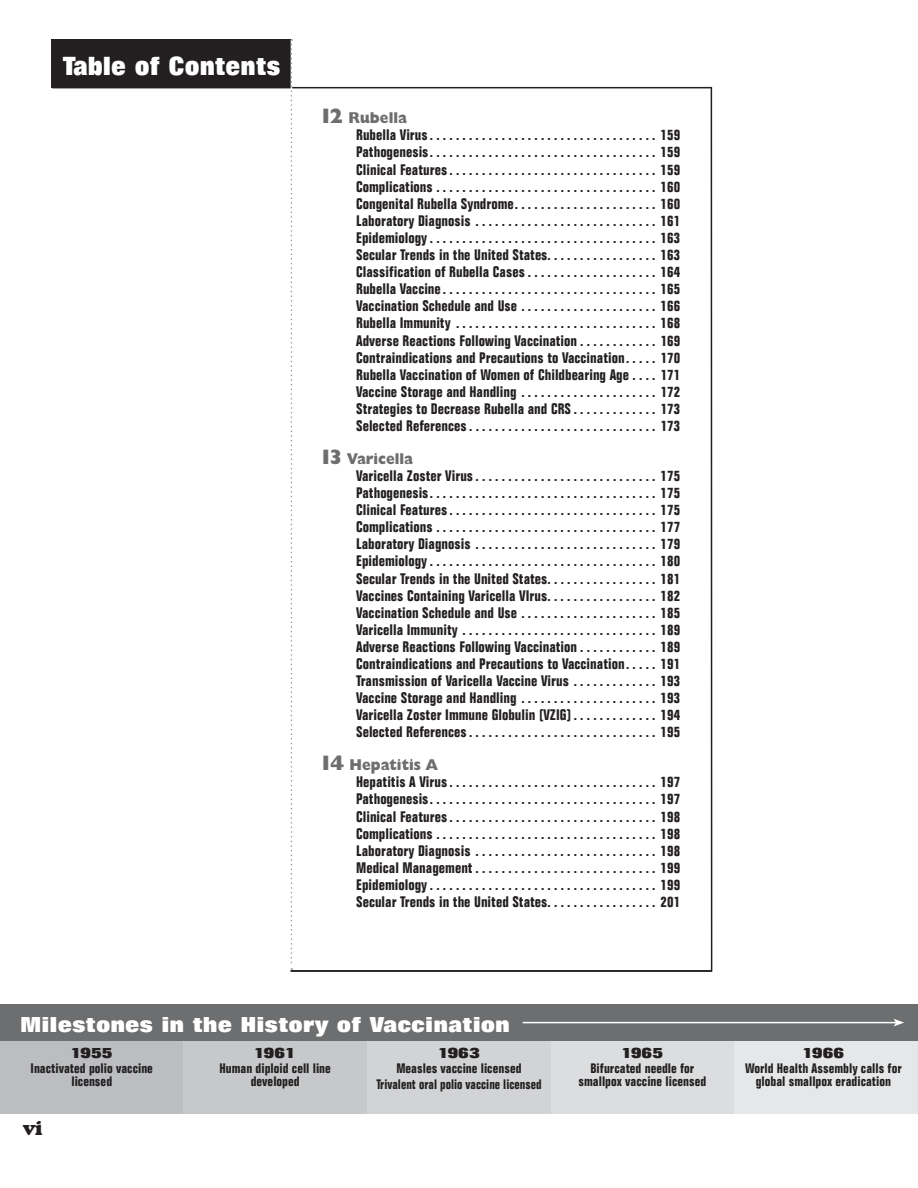
<style>
.page{position:relative;width:918px;height:1188px;background:#fff}
.page>*{position:absolute;margin:0;border:0;box-sizing:border-box;transform-origin:0 0}
.t1{font:800 25.5px "Folio BT";color:#fff;scale:.85 1}
.t2{font:800 21px "Folio BT";color:#fff}
.t3{font:19.5px "Goudy Heavyface BT";color:#231f20}
.t4{font:800 15.75px "Gill Sans";color:#6d6e70;scale:.9 1}
.t5{font:700 condensed 15px/17.1px "Folio BT";color:#231f20;text-align:justify}
.t6{font:800 15px "Folio BT";color:#231f20}
.t7{font:700 condensed 13.5px/13.5px "Folio BT";color:#231f20;text-align:center}
.s1{font-size:21px}
</style>
<div class="page">
<hr style="left:52px;top:87px;width:659px;height:1px;background:#231f20">
<hr style="left:711px;top:87px;width:1px;height:884px;background:#231f20">
<hr style="left:291px;top:970px;width:421px;height:2px;background:#231f20">
<div style="left:52px;top:39px;width:239px;height:49px;background:#231f20"></div>
<svg style="left:291px;top:39px;width:1px;height:931px"></svg>
<div style="left:0;top:1038px;width:184px;height:76px;background:#bbbdc0"></div>
<div style="left:184px;top:1038px;width:183px;height:76px;background:#c6c8ca"></div>
<div style="left:367px;top:1038px;width:184px;height:76px;background:#d1d3d4"></div>
<div style="left:551px;top:1038px;width:183px;height:76px;background:#dcddde"></div>
<div style="left:734px;top:1038px;width:184px;height:76px;background:#e6e7e8"></div>
<div style="left:0;top:1004px;width:918px;height:37px;background:#6d6e70"></div>
<hr style="left:523px;top:1022px;width:373px;height:1px;background:#fff">
<svg style="left:894px;top:1019px;width:10px;height:7px"></svg>
<h1 class="t1" style="left:63px;top:50px;width:258px">Table of Contents</h1>
<p class="t4" style="left:319px;top:112px;width:100px"><span class="s1">12</span> Rubella</p>
<p class="t5" style="left:356px;top:128px;width:326px">Rubella Virus ................................... 159</p>
<p class="t5" style="left:356px;top:145px;width:326px">Pathogenesis ................................... 159</p>
<p class="t5" style="left:356px;top:162px;width:326px">Clinical Features ................................ 159</p>
<p class="t5" style="left:356px;top:179px;width:325px">Complications . . . . . . . . . . . . . . . . . . . . . . . . . . . . . . . . . . 160</p>
<p class="t5" style="left:356px;top:197px;width:326px">Congenital Rubella Syndrome . . . . . . . . . . . . . . . . . . . . . . 160</p>
<p class="t5" style="left:356px;top:214px;width:325px">Laboratory Diagnosis ............................ 161</p>
<p class="t5" style="left:356px;top:231px;width:326px">Epidemiology ................................... 163</p>
<p class="t5" style="left:356px;top:248px;width:325px">Secular Trends in the United States. . . . . . . . . . . . . . . . . 163</p>
<p class="t5" style="left:356px;top:265px;width:326px">Classification of Rubella Cases . . . . . . . . . . . . . . . . . . . . 164</p>
<p class="t5" style="left:356px;top:282px;width:326px">Rubella Vaccine ................................. 165</p>
<p class="t5" style="left:356px;top:299px;width:326px">Vaccination Schedule and Use . . . . . . . . . . . . . . . . . . . . . 166</p>
<p class="t5" style="left:356px;top:316px;width:326px">Rubella Immunity ............................... 168</p>
<p class="t5" style="left:356px;top:333px;width:325px">Adverse Reactions Following Vaccination . . . . . . . . . . . . 169</p>
<p class="t5" style="left:356px;top:350px;width:325px">Contraindications and Precautions to Vaccination . . . . . 170</p>
<p class="t5" style="left:356px;top:368px;width:325px">Rubella Vaccination of Women of Childbearing Age . . . . 171</p>
<p class="t5" style="left:356px;top:385px;width:326px">Vaccine Storage and Handling . . . . . . . . . . . . . . . . . . . . . 172</p>
<p class="t5" style="left:356px;top:402px;width:325px">Strategies to Decrease Rubella and CRS . . . . . . . . . . . . . 173</p>
<p class="t5" style="left:356px;top:419px;width:325px">Selected References............................. 173</p>
<p class="t4" style="left:319px;top:453px;width:106px"><span class="s1">13</span> Varicella</p>
<p class="t5" style="left:356px;top:469px;width:326px">Varicella Zoster Virus ............................ 175<br>Pathogenesis ................................... 175<br>Clinical Features ................................ 175<br>Complications.................................. 177<br>Laboratory Diagnosis ............................ 179<br>Epidemiology ................................... 180<br>Secular Trends in the United States. . . . . . . . . . . . . . . . . 181<br>Vaccines Containing Varicella VIrus . . . . . . . . . . . . . . . . . 182<br>Vaccination Schedule and Use . . . . . . . . . . . . . . . . . . . . . 185<br>Varicella Immunity .............................. 189<br>Adverse Reactions Following Vaccination . . . . . . . . . . . . 189<br>Contraindications and Precautions to Vaccination . . . . . 191<br>Transmission of Varicella Vaccine Virus . . . . . . . . . . . . . 193<br>Vaccine Storage and Handling . . . . . . . . . . . . . . . . . . . . . 193<br>Varicella Zoster Immune Globulin (VZIG) . . . . . . . . . . . . . 194<br>Selected References ............................. 195</p>
<p class="t4" style="left:319px;top:759px;width:134px"><span class="s1">14</span> Hepatitis A</p>
<p class="t5" style="left:356px;top:775px;width:326px">Hepatitis A Virus ................................ 197<br>Pathogenesis ................................... 197<br>Clinical Features ................................ 198<br>Complications.................................. 198<br>Laboratory Diagnosis ............................ 198<br>Medical Management ............................ 199<br>Epidemiology ................................... 199<br>Secular Trends in the United States. . . . . . . . . . . . . . . . . 201</p>
<p class="t2" style="left:20px;top:1011px;width:491px">Milestones in the History of Vaccination</p>
<p class="t6" style="left:71px;top:1043px;width:43px">1955</p>
<p class="t7" style="left:31px;top:1062px;width:124px">Inactivated polio vaccine licensed</p>
<p class="t6" style="left:254px;top:1043px;width:43px">1961</p>
<p class="t7" style="left:219px;top:1062px;width:113px">Human diploid cell line developed</p>
<p class="t6" style="left:438px;top:1043px;width:43px">1963</p>
<p class="t7" style="left:376px;top:1061px;width:167px;line-height:16.5px">Measles vaccine licensed<br>Trivalent oral polio vaccine licensed</p>
<h3 class="t3" style="left:23px;top:1116px;width:21px">vi</h3>
<p class="t6" style="left:621px;top:1043px;width:43px">1965</p>
<p class="t7" style="left:578px;top:1062px;width:129px">Bifurcated needle for smallpox vaccine licensed</p>
<p class="t6" style="left:802px;top:1043px;width:43px">1966</p>
<p class="t7" style="left:745px;top:1062px;width:158px">World Health Assembly calls for global smallpox eradication</p>
</div>
